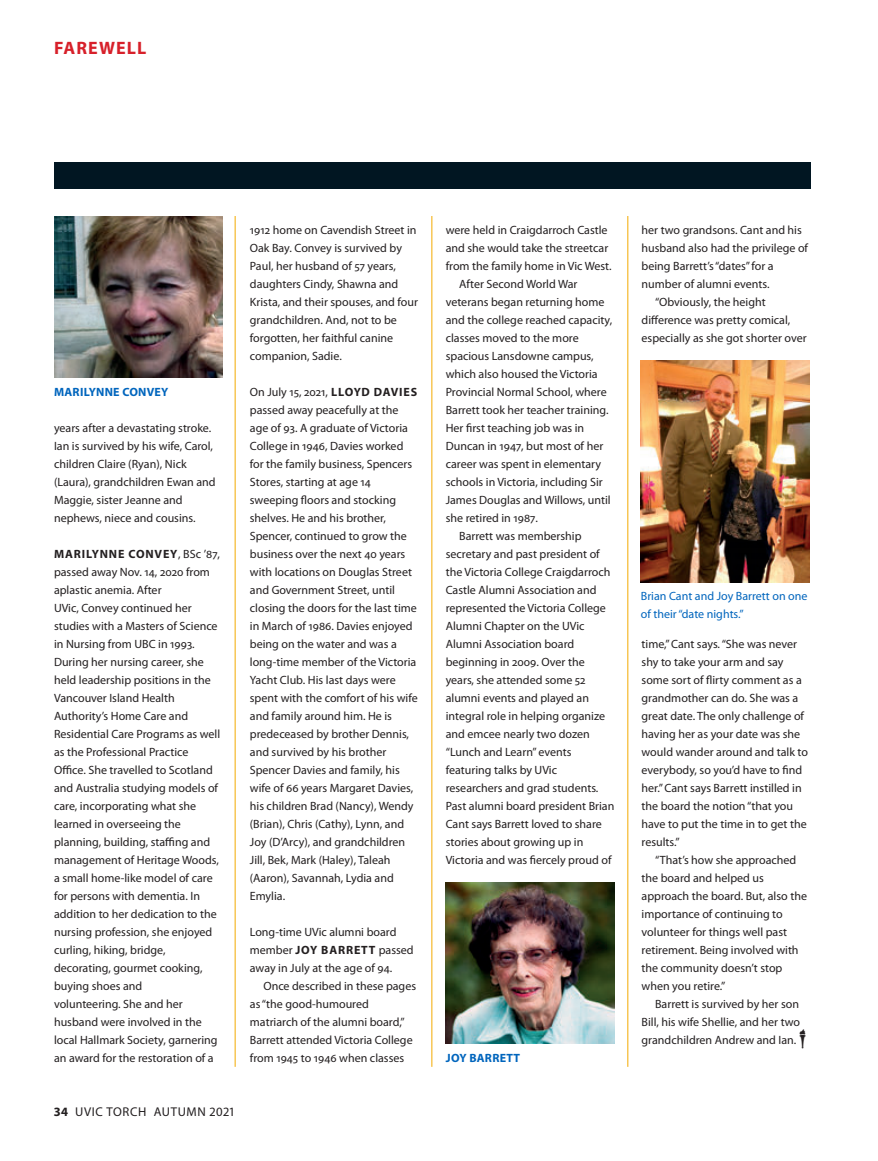
<style>
.page{position:relative;width:878px;height:1161px;background:#fff}
.page>*{position:absolute;margin:0;border:0;box-sizing:border-box;transform-origin:0 0}
.t1{font:700 18px "Myriad Pro";letter-spacing:.06em;color:#d7202a}
.t2{font:12.75px "Myriad Pro";letter-spacing:.05em;color:#231f20}
.t3{font:12px/18px "Myriad Pro";color:#231f20}
.t4{font:12px/18px "Myriad Pro";color:#0065bd}
.t5{font:700 12px "Myriad Pro";letter-spacing:.02em;color:#0065bd}
.s1{font-weight:700}
</style>
<div class="page">
<hr style="left:431px;top:216px;width:1px;height:851px;background:#f4aa00">
<hr style="left:235px;top:216px;width:1px;height:851px;background:#f4aa00">
<hr style="left:627px;top:216px;width:1px;height:851px;background:#f4aa00">
<img style="left:640px;top:360px;width:169px;height:222px">
<div style="left:54px;top:162px;width:756px;height:27px;background:#011622"></div>
<img style="left:54px;top:216px;width:169px;height:162px">
<img style="left:446px;top:882px;width:168px;height:162px">
<h1 class="t1" style="left:54px;top:41px;width:94px">FAREWELL</h1>
<p class="t5" style="left:54px;top:387px;width:116px">MARILYNNE CONVEY</p>
<p class="t3" style="left:54px;top:420px;width:163px">years after a devastating stroke.<br>Ian is survived by his wife, Carol, children Claire (Ryan), Nick (Laura), grandchildren Ewan and<br>Maggie, sister Jeanne and nephews, niece and cousins.</p>
<p class="t3" style="left:54px;top:546px;width:168px"><span class="s1">MARILYNNE CONVEY</span>, BSc ’87, passed away Nov. 14, 2020 from aplastic anemia. After<br>UVic, Convey continued her studies with a Masters of Science in Nursing from UBC in 1993.<br>During her nursing career, she held leadership positions in the<br>Vancouver Island Health<br>Authority’s Home Care and<br>Residential Care Programs as well as the Professional Practice<br>Office. She travelled to Scotland and Australia studying models of care, incorporating what she learned in overseeing the planning, building, staffing and management of Heritage Woods, a small home-like model of care for persons with dementia. In addition to her dedication to the nursing profession, she enjoyed curling, hiking, bridge, decorating, gourmet cooking, buying shoes and<br>volunteering. She and her husband were involved in the local Hallmark Society, garnering an award for the restoration of a</p>
<p class="t2" style="left:75px;top:1107px;width:132px">UVIC TORCH AUTUMN</p>
<p class="t3" style="left:250px;top:222px;width:170px">1912 home on Cavendish Street in<br>Oak Bay. Convey is survived by<br>Paul, her husband of 57 years, daughters Cindy, Shawna and<br>Krista, and their spouses, and four grandchildren. And, not to be forgotten, her faithful canine companion, Sadie.</p>
<p class="t3" style="left:250px;top:384px;width:169px">On July 15, 2021, <span class="s1">LLOYD DAVIES </span>passed away peacefully at the age of 93. A graduate of Victoria<br>College in 1946, Davies worked for the family business, Spencers<br>Stores, starting at age 14 sweeping floors and stocking shelves. He and his brother,<br>Spencer, continued to grow the business over the next 40 years with locations on Douglas Street and Government Street, until closing the doors for the last time in March of 1986. Davies enjoyed being on the water and was a long-time member of the Victoria<br>Yacht Club. His last days were spent with the comfort of his wife and family around him. He is predeceased by brother Dennis, and survived by his brother<br>Spencer Davies and family, his wife of 66 years Margaret Davies, his children Brad (Nancy), Wendy (Brian), Chris (Cathy), Lynn, and<br>Joy (D’Arcy), and grandchildren<br>Jill, Bek, Mark (Haley), Taleah (Aaron), Savannah, Lydia and<br>Emylia.</p>
<p class="t3" style="left:250px;top:924px;width:165px">Long-time UVic alumni board member <span class="s1">JOY BARRETT</span> passed away in July at the age of 94.</p>
<p class="t3" style="left:250px;top:978px;width:168px;text-indent:14px">Once described in these pages as “the good-humoured matriarch of the alumni board,”<br>Barrett attended Victoria College from 1945 to 1946 when classes</p>
<p class="t3" style="left:445px;top:222px;width:163px">were held in Craigdarroch Castle</p>
<p class="t3" style="left:445px;top:240px;width:164px">and she would take the streetcar</p>
<p class="t3" style="left:445px;top:258px;width:167px">from the family home in Vic West.</p>
<p class="t3" style="left:459px;top:276px;width:120px">After Second World War</p>
<p class="t3" style="left:445px;top:294px;width:160px">veterans began returning home</p>
<p class="t3" style="left:445px;top:312px;width:168px">and the college reached capacity,</p>
<p class="t3" style="left:445px;top:330px;width:134px">classes moved to the more</p>
<p class="t3" style="left:445px;top:348px;width:149px">spacious Lansdowne campus,</p>
<p class="t3" style="left:445px;top:366px;width:153px">which also housed the Victoria</p>
<p class="t3" style="left:445px;top:384px;width:162px">Provincial Normal School, where</p>
<p class="t3" style="left:445px;top:402px;width:164px">Barrett took her teacher training.</p>
<p class="t3" style="left:445px;top:420px;width:140px">Her first teaching job was in</p>
<p class="t3" style="left:445px;top:438px;width:159px">Duncan in 1947, but most of her</p>
<p class="t3" style="left:445px;top:456px;width:157px">career was spent in elementary</p>
<p class="t3" style="left:445px;top:474px;width:159px">schools in Victoria, including Sir</p>
<p class="t3" style="left:445px;top:492px;width:166px">James Douglas and Willows, until</p>
<p class="t3" style="left:445px;top:510px;width:94px">she retired in 1987.</p>
<p class="t3" style="left:459px;top:528px;width:124px">Barrett was membership</p>
<p class="t3" style="left:445px;top:546px;width:155px">secretary and past president of</p>
<p class="t3" style="left:445px;top:564px;width:166px">the Victoria College Craigdarroch</p>
<p class="t3" style="left:445px;top:582px;width:152px">Castle Alumni Association and</p>
<p class="t3" style="left:445px;top:600px;width:162px">represented the Victoria College</p>
<p class="t3" style="left:445px;top:618px;width:140px">Alumni Chapter on the UVic</p>
<p class="t3" style="left:445px;top:636px;width:130px">Alumni Association board</p>
<p class="t3" style="left:445px;top:654px;width:140px">beginning in 2009. Over the</p>
<p class="t3" style="left:445px;top:672px;width:141px">years, she attended some 52</p>
<p class="t3" style="left:445px;top:690px;width:145px">alumni events and played an</p>
<p class="t3" style="left:445px;top:708px;width:161px">integral role in helping organize</p>
<p class="t3" style="left:445px;top:726px;width:146px">and emcee nearly two dozen</p>
<p class="t3" style="left:445px;top:744px;width:127px">“Lunch and Learn” events</p>
<p class="t3" style="left:445px;top:762px;width:113px">featuring talks by UVic</p>
<p class="t3" style="left:445px;top:780px;width:154px">researchers and grad students.</p>
<p class="t3" style="left:445px;top:798px;width:170px">Past alumni board president Brian</p>
<p class="t3" style="left:445px;top:816px;width:158px">Cant says Barrett loved to share</p>
<p class="t3" style="left:445px;top:834px;width:139px">stories about growing up in</p>
<p class="t3" style="left:445px;top:852px;width:167px">Victoria and was fiercely proud of</p>
<p class="t5" style="left:446px;top:1053px;width:76px">JOY BARRETT</p>
<p class="t3" style="left:641px;top:222px;width:162px">her two grandsons. Cant and his</p>
<p class="t3" style="left:641px;top:240px;width:168px">husband also had the privilege of</p>
<p class="t3" style="left:641px;top:258px;width:134px">being Barrett’s “dates” for a</p>
<p class="t3" style="left:641px;top:276px;width:129px">number of alumni events.</p>
<p class="t3" style="left:655px;top:294px;width:112px">“Obviously, the height</p>
<p class="t3" style="left:641px;top:312px;width:150px">difference was pretty comical,</p>
<p class="t3" style="left:641px;top:330px;width:166px">especially as she got shorter over</p>
<p class="t4" style="left:640px;top:588px;width:168px">Brian Cant and Joy Barrett on one of their “date nights.”</p>
<p class="t3" style="left:641px;top:636px;width:168px">time,” Cant says. “She was never shy to take your arm and say some sort of flirty comment as a grandmother can do. She was a great date. The only challenge of having her as your date was she would wander around and talk to everybody, so you’d have to find her.” Cant says Barrett instilled in the board the notion “that you have to put the time in to get the results.”</p>
<p class="t3" style="left:641px;top:852px;width:167px;text-indent:14px">“That’s how she approached the board and helped us approach the board. But, also the importance of continuing to volunteer for things well past retirement. Being involved with the community doesn’t stop when you retire.”</p>
<p class="t3" style="left:641px;top:996px;width:160px;text-align:justify;text-indent:14px">Barrett is survived by her son Bill, his wife Shellie, and her two grandchildren Andrew and Ian.</p>
</div>
